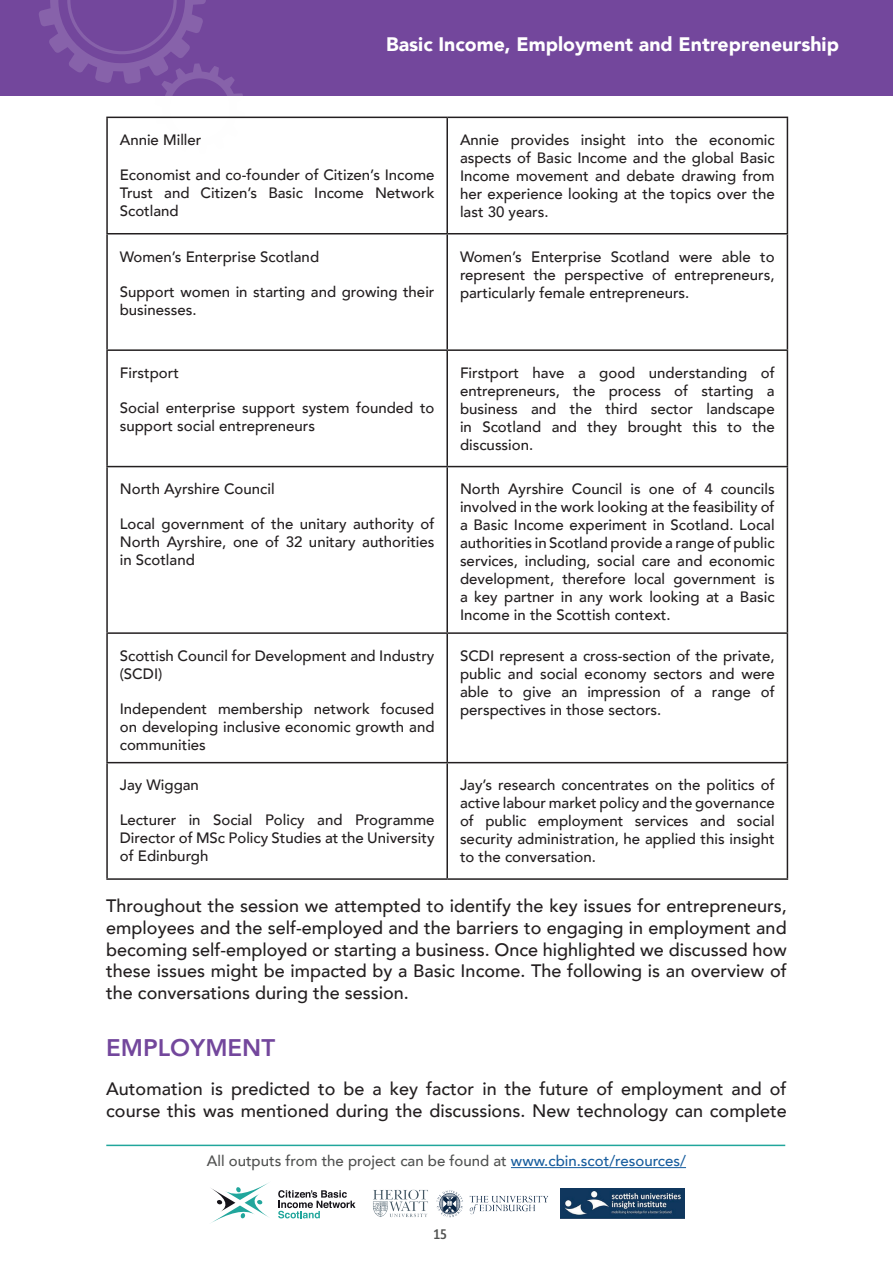
<style>
.page{position:relative;width:893px;height:1263px;background:#fff}
.page>*{position:absolute;margin:0;border:0;box-sizing:border-box;transform-origin:0 0}
.t1{font:800 24px "Avenir";color:#73479c}
.t2{font:900 19.5px "Avenir";color:#fff}
.t3{font:500 18px/21.6px "Avenir";color:#231f20;text-align:justify}
.t4{font:500 15px/18px "Avenir";color:#231f20;text-align:justify}
.t5{font:500 15px "Avenir";color:#515251}
.t6{font:500 15px "Bulo";color:#515251}
.s1{color:#175d9e}
</style>
<div class="page">
<div style="left:0;top:0;width:893px;height:95px;background:#73479c"></div>
<svg style="left:211px;top:1182px;width:58px;height:41px"></svg>
<svg style="left:278px;top:1190px;width:77px;height:28px"></svg>
<hr style="left:106px;top:1144px;width:679px;height:2px;background:#21a69c">
<hr style="left:511px;top:1167px;width:175px;height:1px;background:#175d9e">
<img style="left:373px;top:1189px;width:55px;height:29px">
<img style="left:436px;top:1190px;width:112px;height:28px">
<img style="left:560px;top:1189px;width:124px;height:29px">
<svg style="left:38px;top:0;width:207px;height:119px"></svg>
<hr style="left:106px;top:117px;width:341px;height:1px;background:#231f20">
<hr style="left:106px;top:118px;width:2px;height:115px;background:#231f20">
<hr style="left:447px;top:117px;width:341px;height:1px;background:#231f20">
<hr style="left:446px;top:118px;width:2px;height:115px;background:#231f20">
<hr style="left:787px;top:118px;width:1px;height:115px;background:#231f20">
<hr style="left:106px;top:233px;width:341px;height:1px;background:#231f20">
<hr style="left:106px;top:234px;width:2px;height:115px;background:#231f20">
<hr style="left:447px;top:233px;width:341px;height:1px;background:#231f20">
<hr style="left:446px;top:234px;width:2px;height:115px;background:#231f20">
<hr style="left:787px;top:234px;width:1px;height:115px;background:#231f20">
<hr style="left:106px;top:349px;width:341px;height:2px;background:#231f20">
<hr style="left:106px;top:351px;width:2px;height:115px;background:#231f20">
<hr style="left:447px;top:349px;width:341px;height:2px;background:#231f20">
<hr style="left:446px;top:351px;width:2px;height:115px;background:#231f20">
<hr style="left:787px;top:351px;width:1px;height:115px;background:#231f20">
<hr style="left:106px;top:466px;width:341px;height:1px;background:#231f20">
<hr style="left:106px;top:467px;width:2px;height:165px;background:#231f20">
<hr style="left:447px;top:466px;width:341px;height:1px;background:#231f20">
<hr style="left:446px;top:467px;width:2px;height:165px;background:#231f20">
<hr style="left:787px;top:467px;width:1px;height:165px;background:#231f20">
<hr style="left:106px;top:632px;width:341px;height:2px;background:#231f20">
<hr style="left:106px;top:634px;width:2px;height:128px;background:#231f20">
<hr style="left:447px;top:632px;width:341px;height:2px;background:#231f20">
<hr style="left:446px;top:634px;width:2px;height:128px;background:#231f20">
<hr style="left:787px;top:634px;width:1px;height:128px;background:#231f20">
<hr style="left:106px;top:762px;width:341px;height:1px;background:#231f20">
<hr style="left:106px;top:763px;width:2px;height:115px;background:#231f20">
<hr style="left:447px;top:762px;width:341px;height:1px;background:#231f20">
<hr style="left:446px;top:763px;width:2px;height:115px;background:#231f20">
<hr style="left:787px;top:763px;width:1px;height:115px;background:#231f20">
<hr style="left:106px;top:878px;width:341px;height:2px;background:#231f20">
<hr style="left:447px;top:878px;width:341px;height:2px;background:#231f20">
<h2 class="t2" style="left:386px;top:27px;width:454px">Basic Income, Employment and Entrepreneurship</h2>
<p class="t4" style="left:120px;top:130px;width:83px">Annie Miller</p>
<p class="t4" style="left:120px;top:165px;width:316px">Economist and co-founder of Citizen’s Income Trust and Citizen’s Basic Income Network Scotland</p>
<p class="t4" style="left:120px;top:246px;width:201px">Women’s Enterprise Scotland</p>
<p class="t4" style="left:120px;top:281px;width:316px">Support women in starting and growing their businesses.</p>
<p class="t4" style="left:120px;top:363px;width:61px">Firstport</p>
<p class="t4" style="left:120px;top:398px;width:316px">Social enterprise support system founded to support social entrepreneurs</p>
<p class="t4" style="left:120px;top:479px;width:156px">North Ayrshire Council</p>
<p class="t4" style="left:120px;top:514px;width:316px">Local government of the unitary authority of North Ayrshire, one of 32 unitary authorities in Scotland</p>
<p class="t4" style="left:120px;top:646px;width:316px">Scottish Council for Development and Industry (SCDI)</p>
<p class="t4" style="left:120px;top:699px;width:316px">Independent membership network focused on developing inclusive economic growth and communities</p>
<p class="t4" style="left:460px;top:130px;width:316px">Annie provides insight into the economic aspects of Basic Income and the global Basic Income movement and debate drawing from her experience looking at the topics over the last 30 years.</p>
<p class="t4" style="left:460px;top:246px;width:316px">Women’s Enterprise Scotland were able to represent the perspective of entrepreneurs, particularly female entrepreneurs.</p>
<p class="t4" style="left:460px;top:363px;width:316px">Firstport have a good understanding of entrepreneurs, the process of starting a business and the third sector landscape in Scotland and they brought this to the discussion.</p>
<p class="t4" style="left:460px;top:479px;width:316px">North Ayrshire Council is one of 4 councils involved in the work looking at the feasibility of a Basic Income experiment in Scotland. Local authorities in Scotland provide a range of public services, including, social care and economic development, therefore local government is a key partner in any work looking at a Basic Income in the Scottish context.</p>
<p class="t4" style="left:460px;top:646px;width:316px">SCDI represent a cross-section of the private, public and social economy sectors and were able to give an impression of a range of perspectives in those sectors.</p>
<p class="t4" style="left:460px;top:775px;width:316px">Jay’s research concentrates on the politics of active labour market policy and the governance of public employment services and social security administration, he applied this insight to the conversation.</p>
<p class="t3" style="left:106px;top:894px;width:682px">Throughout the session we attempted to identify the key issues for entrepreneurs, employees and the self-employed and the barriers to engaging in employment and becoming self-employed or starting a business. Once highlighted we discussed how these issues might be impacted by a Basic Income. The following is an overview of the conversations during the session.</p>
<h1 class="t1" style="left:106px;top:1029px;width:170px">EMPLOYMENT</h1>
<p class="t3" style="left:106px;top:1077px;width:682px">Automation is predicted to be a key factor in the future of employment and of course this was mentioned during the discussions. New technology can complete</p>
<p class="t4" style="left:120px;top:775px;width:81px">Jay Wiggan</p>
<p class="t4" style="left:120px;top:810px;width:316px">Lecturer in Social Policy and Programme Director of MSc Policy Studies at the University of Edinburgh</p>
<p class="t5" style="left:207px;top:1148px;width:481px">All outputs from the project can be found at <span class="s1">www.cbin.scot/resources/</span></p>
<p class="t6" style="left:433px;top:1225px;width:15px">15</p>
</div>
